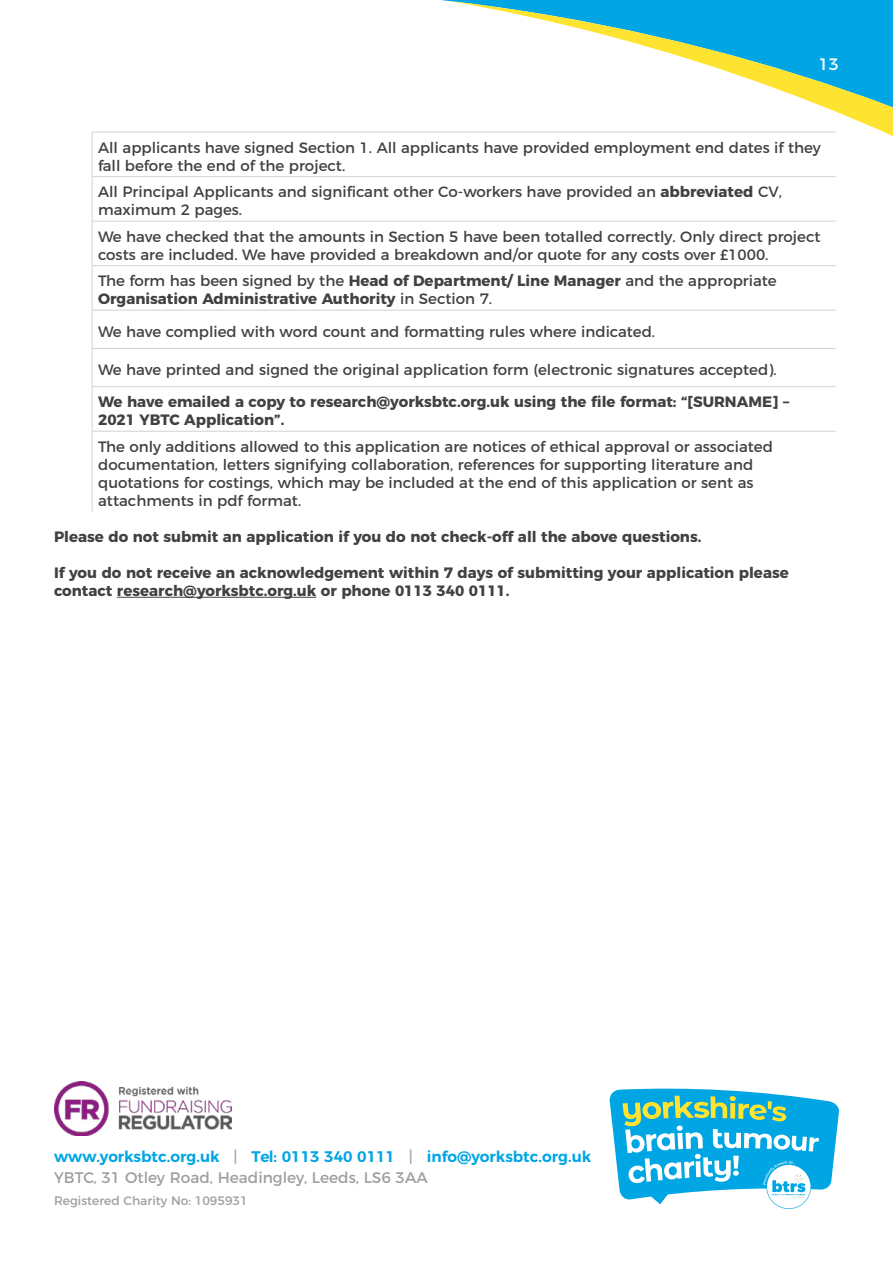
<style>
.page{position:relative;width:893px;height:1263px;background:#fff}
.page>*{position:absolute;margin:0;border:0;box-sizing:border-box;transform-origin:0 0}
.t1{font:16.5px "Montserrat";color:#fff}
.t2{font:600 15.3px/21.1px "Montserrat";color:#00a5e4}
.t3{font:15px/18px "Montserrat";color:#414042}
.t4{font:700 15px/18px "Montserrat";color:#414042}
.t5{font:12.3px "Montserrat";color:#9d9fa2}
.s1{font-weight:700}
.s2{font-weight:400}
.s3{font-weight:400;color:#9e9f9f}
.s4{font-weight:400;color:#9d9fa2}
</style>
<div class="page">
<svg style="left:649px;top:1182px;width:21px;height:22px"></svg>
<svg style="left:609px;top:1088px;width:230px;height:112px"></svg>
<svg style="left:441px;top:0;width:452px;height:1px"></svg>
<svg style="left:448px;top:1px;width:445px;height:135px"></svg>
<img style="left:54px;top:1081px;width:178px;height:55px">
<hr style="left:117px;top:597px;width:199px;height:1px;background:#414042">
<hr style="left:92px;top:132px;width:743px;height:1px;background:#d1d3d4">
<hr style="left:92px;top:132px;width:1px;height:44px;background:#d1d3d4">
<hr style="left:92px;top:176px;width:743px;height:1px;background:#d1d3d4">
<hr style="left:92px;top:177px;width:1px;height:44px;background:#d1d3d4">
<hr style="left:92px;top:221px;width:743px;height:1px;background:#d1d3d4">
<hr style="left:92px;top:221px;width:1px;height:44px;background:#d1d3d4">
<hr style="left:92px;top:265px;width:743px;height:1px;background:#d1d3d4">
<hr style="left:92px;top:266px;width:1px;height:44px;background:#d1d3d4">
<hr style="left:92px;top:310px;width:743px;height:1px;background:#d1d3d4">
<hr style="left:92px;top:310px;width:1px;height:38px;background:#d1d3d4">
<hr style="left:92px;top:348px;width:743px;height:1px;background:#d1d3d4">
<hr style="left:92px;top:349px;width:1px;height:37px;background:#d1d3d4">
<hr style="left:92px;top:386px;width:743px;height:1px;background:#d1d3d4">
<hr style="left:92px;top:387px;width:1px;height:44px;background:#d1d3d4">
<hr style="left:92px;top:431px;width:743px;height:1px;background:#d1d3d4">
<hr style="left:92px;top:431px;width:1px;height:81px;background:#d1d3d4">
<p class="t1" style="left:819px;top:51px;width:22px">13</p>
<p class="t3" style="left:98px;top:137px;width:724px">All applicants have signed Section 1. All applicants have provided employment end dates if they fall before the end of the project.</p>
<p class="t3" style="left:98px;top:182px;width:685px">All Principal Applicants and significant other Co-workers have provided an <span class="s1">abbreviated</span> CV, maximum 2 pages.</p>
<p class="t3" style="left:98px;top:226px;width:724px">We have checked that the amounts in Section 5 have been totalled correctly. Only direct project costs are included. We have provided a breakdown and/or quote for any costs over £1000.</p>
<p class="t4" style="left:98px;top:271px;width:680px"><span class="s2">The form has been signed by the</span> Head of Department/ Line Manager <span class="s2">and the appropriate<br></span>Organisation Administrative Authority <span class="s2">in Section 7.</span></p>
<p class="t3" style="left:98px;top:321px;width:559px">We have complied with word count and formatting rules where indicated.</p>
<p class="t3" style="left:98px;top:359px;width:680px">We have printed and signed the original application form (electronic signatures accepted).</p>
<p class="t4" style="left:98px;top:392px;width:692px">We have emailed a copy to research@yorksbtc.org.uk using the file format: “[SURNAME] –<br>2021 YBTC Application”.</p>
<p class="t3" style="left:98px;top:436px;width:676px">The only additions allowed to this application are notices of ethical approval or associated documentation, letters signifying collaboration, references for supporting literature and quotations for costings, which may be included at the end of this application or sent as attachments in pdf format.</p>
<p class="t4" style="left:54px;top:526px;width:649px">Please do not submit an application if you do not check-off all the above questions.</p>
<p class="t4" style="left:54px;top:562px;width:736px">If you do not receive an acknowledgement within 7 days of submitting your application please contact research@yorksbtc.org.uk or phone 0113 340 0111.</p>
<p class="t2" style="left:54px;top:1144px;width:539px">www.yorksbtc.org.uk <span class="s3">|</span> Tel: 0113 340 0111 <span class="s3">|</span> info@yorksbtc.org.uk<br><span class="s4">YBTC, 31 Otley Road, Headingley, Leeds, LS6 3AA</span></p>
<p class="t5" style="left:54px;top:1191px;width:195px">Registered Charity No: 1095931</p>
</div>
